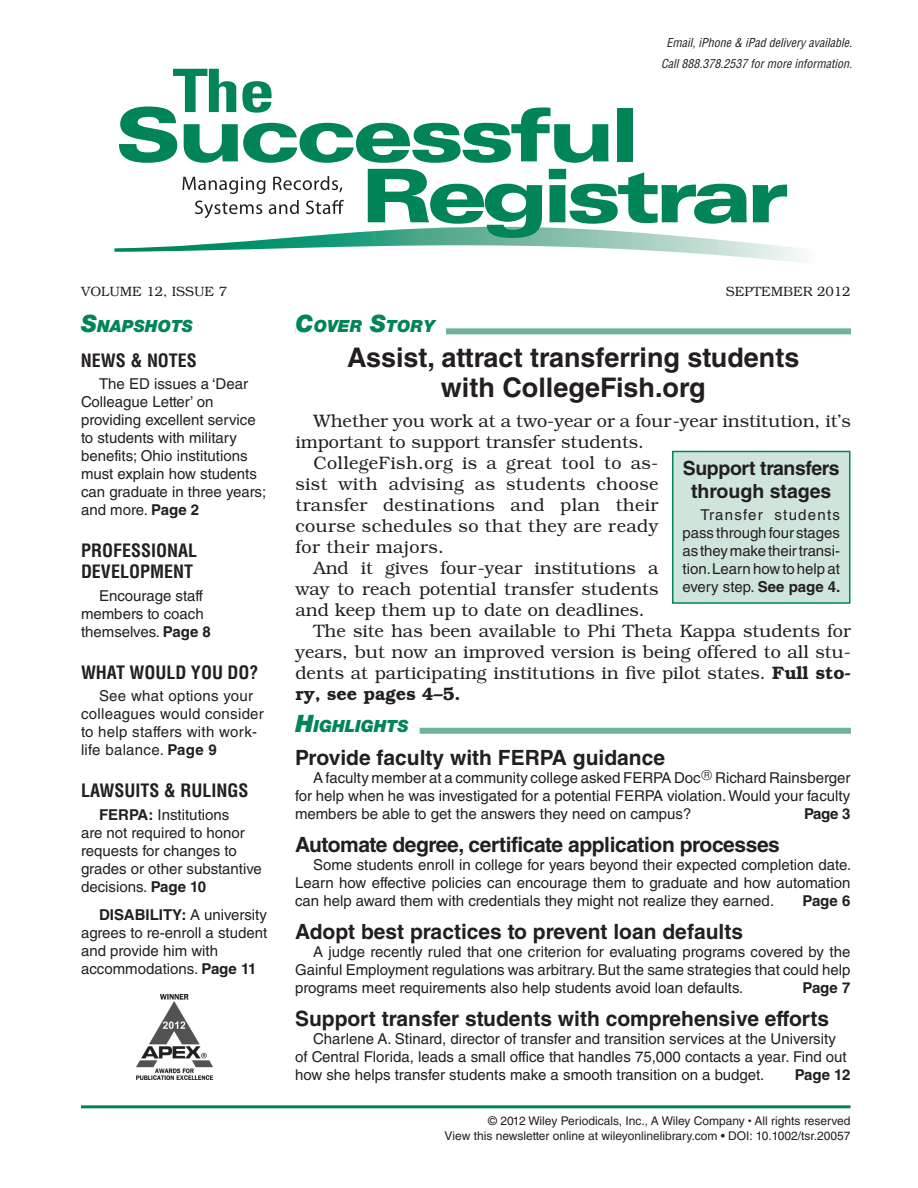
<style>
.page{position:relative;width:918px;height:1188px;background:#fff}
.page>*{position:absolute;margin:0;border:0;box-sizing:border-box;transform-origin:0 0}
.t1{font:700 27px/30px "Helvetica LT Std";color:#231f20;text-align:center}
.t2{font:700 21px "Helvetica LT Std";color:#231f20}
.t3{font:700 21px "Helvetica LT Std";letter-spacing:-.02em;color:#231f20}
.t4{font:700 19.5px/22.5px "Helvetica LT Std";letter-spacing:-.02em;color:#231f20;text-align:center}
.t5{font:300 18px "Bookman Std";color:#231f20}
.t6{font:300 18px "Bookman Std";letter-spacing:.02em;color:#231f20}
.t7{font:700 condensed 18px/21px "Helvetica LT Std";color:#231f20}
.t8{font:600 18px "Bookman Std";color:#231f20}
.t9{font:italic 900 16.8px "Helvetica Neue LT Std";color:#008458}
.t10{font:15px/18px "Helvetica LT Std";color:#231f20}
.t11{font:15px/18px "Helvetica LT Std";letter-spacing:.02em;color:#231f20}
.t12{font:700 15px "Helvetica LT Std";letter-spacing:-.01em;color:#231f20}
.t13{font:300 13.5px "Bookman Std";color:#231f20}
.t14{font:12px/15px "Helvetica LT Std";color:#231f20;text-align:right}
.t15{font:italic condensed 12px/21px "Helvetica LT Std";color:#231f20;text-align:center}
.s1{font-size:24px}
.s2{font-weight:600}
.s3{font-weight:700}
</style>
<div class="page">
<hr style="left:81px;top:1105px;width:769px;height:3px;background:#008458">
<svg style="left:119px;top:69px;width:490px;height:94px"></svg>
<div style="left:617px;top:108px;width:16px;height:53px;background:#008458"></div>
<svg style="left:114px;top:169px;width:689px;height:93px"></svg>
<div style="left:295px;top:728px;width:556px;height:6px;background:#6eb39d"></div>
<div style="left:295px;top:727px;width:125px;height:8px;background:#fff"></div>
<div style="left:296px;top:328px;width:555px;height:6px;background:#6eb39d"></div>
<div style="left:296px;top:328px;width:150px;height:8px;background:#fff"></div>
<img style="left:137px;top:994px;width:75px;height:86px">
<div style="left:673px;top:452px;width:177px;height:151px;background:#cfe4db"></div>
<div style="left:672px;top:451px;width:178px;height:153px;border:2px solid #008458"></div>
<p class="t15" style="left:661px;top:32px;width:192px">Email, iPhone &amp; iPad delivery available.<br>Call 888.378.2537 for more information.</p>
<p class="t13" style="left:81px;top:284px;width:148px">VOLUME 12, ISSUE 7</p>
<p class="t13" style="left:726px;top:284px;width:126px">SEPTEMBER 2012</p>
<p class="t9" style="left:81px;top:316px;width:114px"><span class="s1">S</span>NAPSHOTS</p>
<p class="t9" style="left:296px;top:316px;width:141px"><span class="s1">C</span>OVER <span class="s1">S</span>TORY</p>
<h1 class="t1" style="left:347px;top:342px;width:454px">Assist, attract transferring students with CollegeFish.org</h1>
<p class="t5" style="left:314px;top:410px;width:539px">Whether you work at a two-year or a four-year institution, it’s</p>
<p class="t5" style="left:296px;top:431px;width:350px">important to support transfer students.</p>
<p class="t6" style="left:314px;top:452px;width:347px">CollegeFish.org is a great tool to as-</p>
<p class="t6" style="left:296px;top:473px;width:364px">sist with advising as students choose</p>
<p class="t6" style="left:296px;top:494px;width:365px">transfer destinations and plan their</p>
<p class="t6" style="left:296px;top:515px;width:364px">course schedules so that they are ready</p>
<p class="t6" style="left:296px;top:536px;width:150px">for their majors.</p>
<p class="t5" style="left:314px;top:557px;width:346px">And it gives four-year institutions a</p>
<p class="t5" style="left:296px;top:578px;width:365px">way to reach potential transfer students</p>
<p class="t5" style="left:296px;top:599px;width:351px">and keep them up to date on deadlines.</p>
<p class="t5" style="left:314px;top:620px;width:539px">The site has been available to Phi Theta Kappa students for</p>
<p class="t5" style="left:296px;top:641px;width:557px">years, but now an improved version is being offered to all stu-</p>
<p class="t5" style="left:296px;top:662px;width:557px">dents at participating institutions in five pilot states. <span class="s2">Full sto-</span></p>
<p class="t8" style="left:296px;top:683px;width:167px">ry, see pages 4–5.</p>
<p class="t7" style="left:81px;top:350px;width:118px">NEWS &amp; NOTES</p>
<p class="t10" style="left:81px;top:375px;width:187px;text-indent:18px">The ED issues a ‘Dear<br>Colleague Letter’ on providing excellent service to students with military benefits; Ohio institutions must explain how students can graduate in three years; and more. <span class="s3">Page 2</span></p>
<p class="t7" style="left:81px;top:540px;width:118px">PROFESSIONAL<br>DEVELOPMENT</p>
<p class="t10" style="left:81px;top:586px;width:131px;text-indent:18px">Encourage staff members to coach themselves. <span class="s3">Page 8</span></p>
<p class="t7" style="left:81px;top:661px;width:179px">WHAT WOULD YOU DO?</p>
<p class="t11" style="left:81px;top:687px;width:184px;text-indent:18px">See what options your colleagues would consider to help staffers with work&shy;life balance. <span class="s3">Page 9</span></p>
<p class="t7" style="left:81px;top:780px;width:109px">LAWSUITS &amp; RULI</p>
<p class="t7" style="left:216px;top:780px;width:34px">NGS</p>
<p class="t10" style="left:81px;top:805px;width:182px;text-indent:18px"><span class="s3">FERPA:</span> Institutions<br>are not required to honor requests for changes to grades or other substantive decisions. <span class="s3">Page 10</span></p>
<p class="t10" style="left:81px;top:906px;width:188px;text-indent:18px"><span class="s3">DISABILITY:</span> A university agrees to re-enroll a student and provide him with accommodations. <span class="s3">Page 11</span></p>
<h3 class="t4" style="left:683px;top:457px;width:158px">Support transfers through stages</h3>
<p class="t10" style="left:682px;top:506px;width:159px;text-align:justify;text-indent:18px">Transfer students pass through four stages as they make their transi&shy;tion. Learn how to help at every step. <span class="s3">See page 4.</span></p>
<p class="t9" style="left:295px;top:715px;width:115px"><span class="s1">H</span>IGHLIGHTS</p>
<h2 class="t2" style="left:295px;top:745px;width:372px">Provide faculty with FERPA guidance</h2>
<p class="t10" style="left:295px;top:769px;width:557px;text-align:justify;text-indent:18px">A faculty member at a community college asked FERPA Doc Richard Rainsberger for help when he was investigated for a potential FERPA violation. Would your faculty members be able to get the answers they need on campus?</p>
<p class="t12" style="left:804px;top:805px;width:48px">Page 3</p>
<h2 class="t3" style="left:295px;top:832px;width:486px">Automate degree, certificate application processes</h2>
<p class="t10" style="left:295px;top:856px;width:558px;text-align:justify;text-indent:18px">Some students enroll in college for years beyond their expected completion date.<br>Learn how effective policies can encourage them to graduate and how automation can help award them with credentials they might not realize they earned.</p>
<p class="t12" style="left:803px;top:892px;width:49px">Page 6</p>
<h2 class="t2" style="left:295px;top:919px;width:450px">Adopt best practices to prevent loan defaults</h2>
<p class="t10" style="left:295px;top:943px;width:557px;text-align:justify;text-indent:18px">A judge recently ruled that one criterion for evaluating programs covered by the Gainful Employment regulations was arbitrary. But the same strategies that could help programs meet requirements also help students avoid loan defaults.</p>
<p class="t12" style="left:803px;top:979px;width:49px">Page 7</p>
<h2 class="t2" style="left:295px;top:1006px;width:536px">Support transfer students with comprehensive efforts</h2>
<p class="t10" style="left:295px;top:1030px;width:553px;text-indent:18px">Charlene A. Stinard, director of transfer and transition services at the University of Central Florida, leads a small office that handles 75,000 contacts a year. Find out how she helps transfer students make a smooth transition on a budget.</p>
<p class="t12" style="left:795px;top:1066px;width:57px">Page 12</p>
<p class="t14" style="left:445px;top:1113px;width:407px">© 2012 Wiley Periodicals, Inc., A Wiley Company • All rights reserved<br>View this newsletter online at wileyonlinelibrary.com • DOI: 10.1002/tsr.20057</p>
</div>
